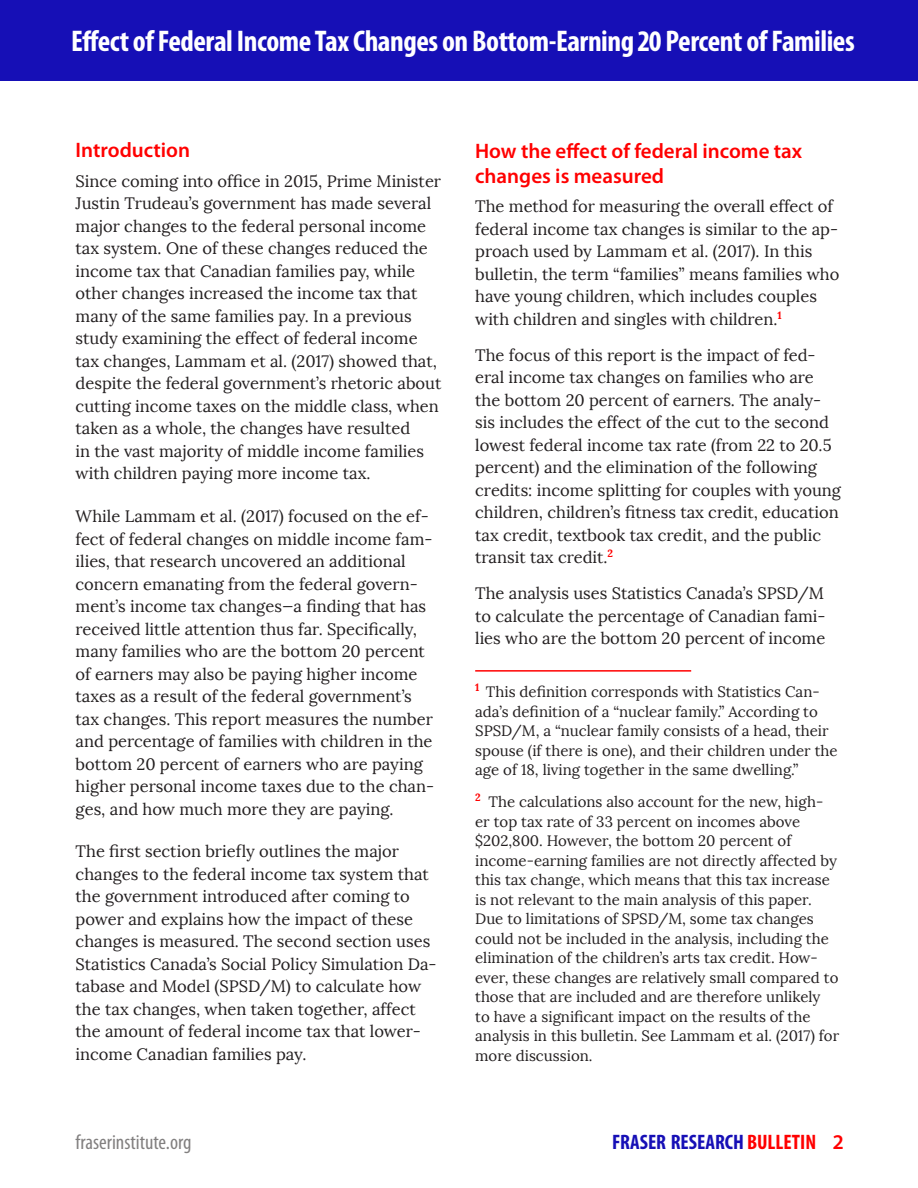
<style>
.page{position:relative;width:918px;height:1188px;background:#fff}
.page>*{position:absolute;margin:0;border:0;box-sizing:border-box;transform-origin:0 0}
.t1{font:700 condensed 30px "Myriad Pro";letter-spacing:-.015em;color:#fff}
.t2{font:600 21px/25.5px "Myriad Pro";color:#f00}
.t3{font:700 condensed 21px "Myriad Pro";color:#160fb6}
.t4{font:condensed 21px "Myriad Pro";color:#828080}
.t5{font:16.5px/22.5px "Lora";color:#231f20}
.t6{font:15px/19.5px "Lora";color:#231f20}
.s1{color:#f00}
.s2{font-weight:600;font-stretch:normal;color:#f00}
</style>
<div class="page">
<div style="left:0;top:0;width:918px;height:81px;background:#160fb6"></div>
<hr style="left:475px;top:670px;width:216px;height:2px;background:#f00">
<h1 class="t1" style="left:71px;top:22px;width:785px">Effect of Federal Income Tax Changes on Bottom-Earning 20 Percent of Families</h1>
<p class="t2" style="left:76px;top:137px;width:116px">Introduction</p>
<p class="t5" style="left:76px;top:170px;width:367px">Since coming into office in 2015, Prime Minister Justin Trudeau’s government has made several major changes to the federal personal income tax system. One of these changes reduced the income tax that Canadian families pay, while other changes increased the income tax that many of the same families pay. In a previous study examining the effect of federal income tax changes, Lammam et al. (2017) showed that, despite the federal government’s rhetoric about cutting income taxes on the middle class, when taken as a whole, the changes have resulted<br>in the vast majority of middle income families with children paying more income tax.</p>
<p class="t5" style="left:76px;top:505px;width:360px">While Lammam et al. (2017) focused on the ef&shy;fect of federal changes on middle income fam&shy;ilies, that research uncovered an additional concern emanating from the federal govern&shy;ment’s income tax changes—a finding that has received little attention thus far. Specifically, many families who are the bottom 20 percent of earners may also be paying higher income taxes as a result of the federal government’s tax changes. This report measures the number and percentage of families with children in the bottom 20 percent of earners who are paying higher personal income taxes due to the chan&shy;ges, and how much more they are paying.</p>
<p class="t5" style="left:76px;top:841px;width:363px">The first section briefly outlines the major changes to the federal income tax system that the government introduced after coming to power and explains how the impact of these changes is measured. The second section uses Statistics Canada’s Social Policy Simulation Da&shy;tabase and Model (SPSD/M) to calculate how the tax changes, when taken together, affect the amount of federal income tax that lower&shy;income Canadian families pay.</p>
<p class="t2" style="left:475px;top:137px;width:329px">How the effect of federal income tax changes is measured</p>
<p class="t5" style="left:475px;top:196px;width:366px">The method for measuring the overall effect of federal income tax changes is similar to the ap&shy;proach used by Lammam et al. (2017). In this bulletin, the term “families” means families who have young children, which includes couples with children and singles with children.<sup>1</sup></p>
<p class="t5" style="left:475px;top:344px;width:367px">The focus of this report is the impact of fed&shy;eral income tax changes on families who are the bottom 20 percent of earners. The analy&shy;sis includes the effect of the cut to the second lowest federal income tax rate (from 22 to 20.5 percent) and the elimination of the following credits: income splitting for couples with young children, children’s fitness tax credit, education tax credit, textbook tax credit, and the public transit tax credit.<sup>2</sup></p>
<p class="t5" style="left:475px;top:583px;width:352px;text-align:justify">The analysis uses Statistics Canada’s SPSD/M to calculate the percentage of Canadian fami&shy;lies who are the bottom 20 percent of income</p>
<p class="t6" style="left:475px;top:683px;width:364px"><sup>1</sup> This definition corresponds with Statistics Can&shy;ada’s definition of a “nuclear family.” According to SPSD/M, a “nuclear family consists of a head, their spouse (if there is one), and their children under the age of 18, living together in the same dwelling.”</p>
<p class="t6" style="left:475px;top:792px;width:365px"><sup>2</sup> The calculations also account for the new, high&shy;er top tax rate of 33 percent on incomes above $202,800. However, the bottom 20 percent of income-earning families are not directly affected by this tax change, which means that this tax increase is not relevant to the main analysis of this paper.<br>Due to limitations of SPSD/M, some tax changes could not be included in the analysis, including the elimination of the children’s arts tax credit. How&shy;ever, these changes are relatively small compared to those that are included and are therefore unlikely<br>to have a significant impact on the results of the analysis in this bulletin. See Lammam et al. (2017) for more discussion.</p>
<p class="t4" style="left:76px;top:1129px;width:117px">fraserinstitute.org</p>
<p class="t3" style="left:612px;top:1129px;width:233px">FRASER RESEARCH <span class="s1">BULLETIN</span> <span class="s2">2</span></p>
</div>
